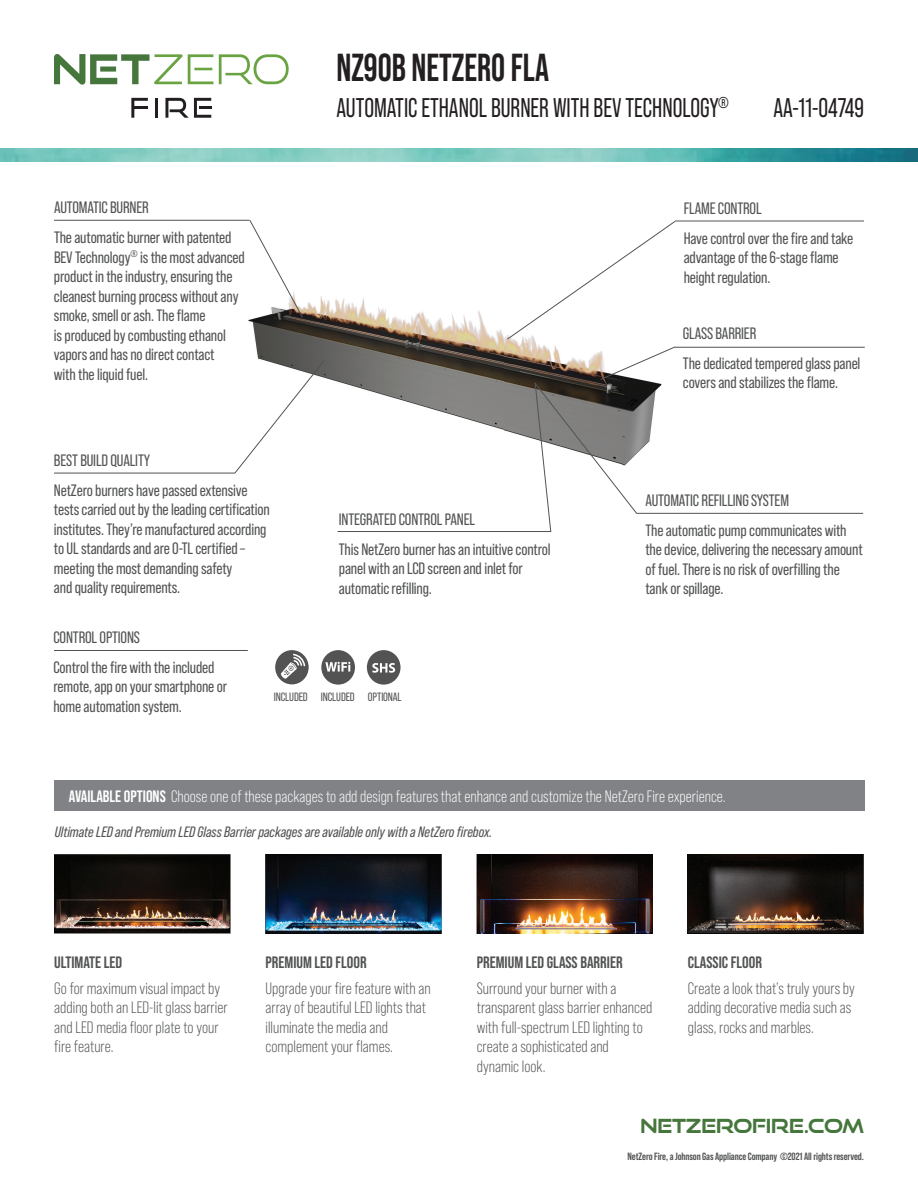
<style>
.page{position:relative;width:918px;height:1188px;background:#fff}
.page>*{position:absolute;margin:0;border:0;box-sizing:border-box;transform-origin:0 0}
.t1{font:700 39px "Bebas Neue Pro";color:#231f20;scale:.9 1}
.t2{font:27px "Bebas Neue Pro";color:#231f20;scale:.9 1}
.t3{font:700 19.5px "Good Times Rg";letter-spacing:-.01em;color:#45763b}
.t4{font:16.5px/19.5px "Bebas Neue Pro";letter-spacing:-.01em;color:#525353}
.t5{font:16.5px/19.5px "Bebas Neue Pro";color:#525353}
.t6{font:16.5px "Bebas Neue Pro";color:#fff}
.t7{font:700 16.5px "Bebas Neue Pro";color:#525353}
.t8{font:italic 15px "Bebas Neue Pro";color:#525353}
.t9{font:12px "Bebas Neue Pro";letter-spacing:-.01em;color:#525353}
.t10{font:700 10.5px "Bebas Neue Pro";letter-spacing:-.01em;color:#525353}
.s1{font-weight:700}
</style>
<div class="page">
<img style="left:248px;top:296px;width:307px;height:143px">
<svg style="left:54px;top:54px;width:159px;height:31px"></svg>
<svg style="left:219px;top:54px;width:70px;height:30px"></svg>
<svg style="left:131px;top:98px;width:17px;height:20px"></svg>
<hr style="left:155px;top:98px;width:3px;height:20px;background:#231f20">
<svg style="left:165px;top:98px;width:46px;height:20px"></svg>
<img style="left:0;top:148px;width:918px;height:14px">
<svg style="left:321px;top:650px;width:34px;height:35px"></svg>
<svg style="left:275px;top:650px;width:34px;height:34px"></svg>
<svg style="left:367px;top:650px;width:34px;height:35px"></svg>
<hr style="left:54px;top:220px;width:196px;height:1px;background:#525353">
<hr style="left:54px;top:473px;width:181px;height:1px;background:#525353">
<hr style="left:54px;top:650px;width:194px;height:1px;background:#525353">
<hr style="left:675px;top:221px;width:189px;height:1px;background:#525353">
<hr style="left:675px;top:347px;width:190px;height:1px;background:#525353">
<hr style="left:637px;top:513px;width:226px;height:1px;background:#525353">
<hr style="left:338px;top:531px;width:213px;height:1px;background:#525353">
<svg style="left:249px;top:219px;width:54px;height:99px"></svg>
<svg style="left:234px;top:360px;width:91px;height:114px"></svg>
<svg style="left:506px;top:220px;width:170px;height:120px"></svg>
<svg style="left:534px;top:346px;width:142px;height:186px"></svg>
<img style="left:54px;top:854px;width:176px;height:80px">
<img style="left:688px;top:854px;width:176px;height:80px">
<img style="left:477px;top:854px;width:176px;height:80px">
<img style="left:266px;top:854px;width:176px;height:80px">
<div style="left:54px;top:781px;width:811px;height:30px;background:#808285"></div>
<p class="t4" style="left:54px;top:193px;width:179px;line-height:30px">AUTOMATIC BURNER<br>The automatic burner with patented</p>
<p class="t4" style="left:54px;top:247px;width:192px">BEV Technology<sup>®</sup> is the most advanced product in the industry, ensuring the cleanest burning process without any smoke, smell or ash. The flame<br>is produced by combusting ethanol vapors and has no direct contact<br>with the liquid fuel.</p>
<p class="t4" style="left:54px;top:445px;width:195px;line-height:30px">BEST BUILD QUALITY<br>NetZero burners have passed extensive</p>
<p class="t4" style="left:54px;top:500px;width:217px">tests carried out by the leading certification institutes. They’re manufactured according to UL standards and are O-TL certified – meeting the most demanding safety<br>and quality requirements.</p>
<h1 class="t1" style="left:336px;top:45px;width:238px">NZ90B NETZERO FLA</h1>
<h2 class="t2" style="left:336px;top:93px;width:438px">AUTOMATIC ETHANOL BURNER WITH BEV TECHNOLOGY<sup>®</sup></h2>
<h2 class="t2" style="left:773px;top:93px;width:102px">AA-11-04749</h2>
<p class="t4" style="left:684px;top:193px;width:171px;line-height:30px">FLAME CONTROL<br>Have control over the fire and take</p>
<p class="t4" style="left:684px;top:247px;width:156px">advantage of the 6-stage flame height regulation.</p>
<p class="t4" style="left:339px;top:504px;width:213px;line-height:30px">INTEGRATED CONTROL PANEL<br>This NetZero burner has an intuitive control</p>
<p class="t4" style="left:339px;top:559px;width:186px">panel with an LCD screen and inlet for automatic refilling.</p>
<p class="t4" style="left:683px;top:318px;width:179px;line-height:30px">GLASS BARRIER<br>The dedicated tempered glass panel</p>
<p class="t4" style="left:683px;top:373px;width:157px">covers and stabilizes the flame.</p>
<p class="t4" style="left:645px;top:485px;width:203px;line-height:30px">AUTOMATIC REFILLING SYSTEM<br>The automatic pump communicates with</p>
<p class="t4" style="left:645px;top:540px;width:219px">the device, delivering the necessary amount of fuel. There is no risk of overfilling the tank or spillage.</p>
<p class="t4" style="left:53px;top:622px;width:163px;line-height:30px">CONTROL OPTIONS<br>Control the fire with the included</p>
<p class="t4" style="left:53px;top:677px;width:175px">remote, app on your smartphone or home automation system.</p>
<p class="t9" style="left:274px;top:690px;width:129px">INCLUDED INCLUDED OPTIONAL</p>
<p class="t6" style="left:69px;top:787px;width:658px"><span class="s1">AVAILABLE OPTIONS</span> Choose one of these packages to add design features that enhance and customize the NetZero Fire experience.</p>
<p class="t8" style="left:55px;top:823px;width:439px">Ultimate LED and Premium LED Glass Barrier packages are available only with a NetZero firebox.</p>
<p class="t7" style="left:54px;top:953px;width:69px">ULTIMATE LED</p>
<p class="t5" style="left:54px;top:978px;width:175px">Go for maximum visual impact by adding both an LED-lit glass barrier and LED media floor plate to your fire feature.</p>
<p class="t7" style="left:266px;top:953px;width:103px">PREMIUM LED FLOOR</p>
<p class="t5" style="left:266px;top:978px;width:167px">Upgrade your fire feature with an array of beautiful LED lights that illuminate the media and complement your flames.</p>
<p class="t7" style="left:477px;top:953px;width:147px">PREMIUM LED GLASS BARRIER</p>
<p class="t5" style="left:477px;top:978px;width:177px">Surround your burner with a transparent glass barrier enhanced with full-spectrum LED lighting to create a sophisticated and dynamic look.</p>
<p class="t7" style="left:688px;top:953px;width:76px">CLASSIC FLOOR</p>
<p class="t5" style="left:688px;top:978px;width:168px">Create a look that’s truly yours by adding decorative media such as glass, rocks and marbles.</p>
<p class="t3" style="left:641px;top:1114px;width:225px">NETZEROFIRE.COM</p>
<p class="t10" style="left:628px;top:1150px;width:238px">NetZero Fire, a Johnson Gas Appliance Company ©2021 All rights reserved.</p>
</div>
